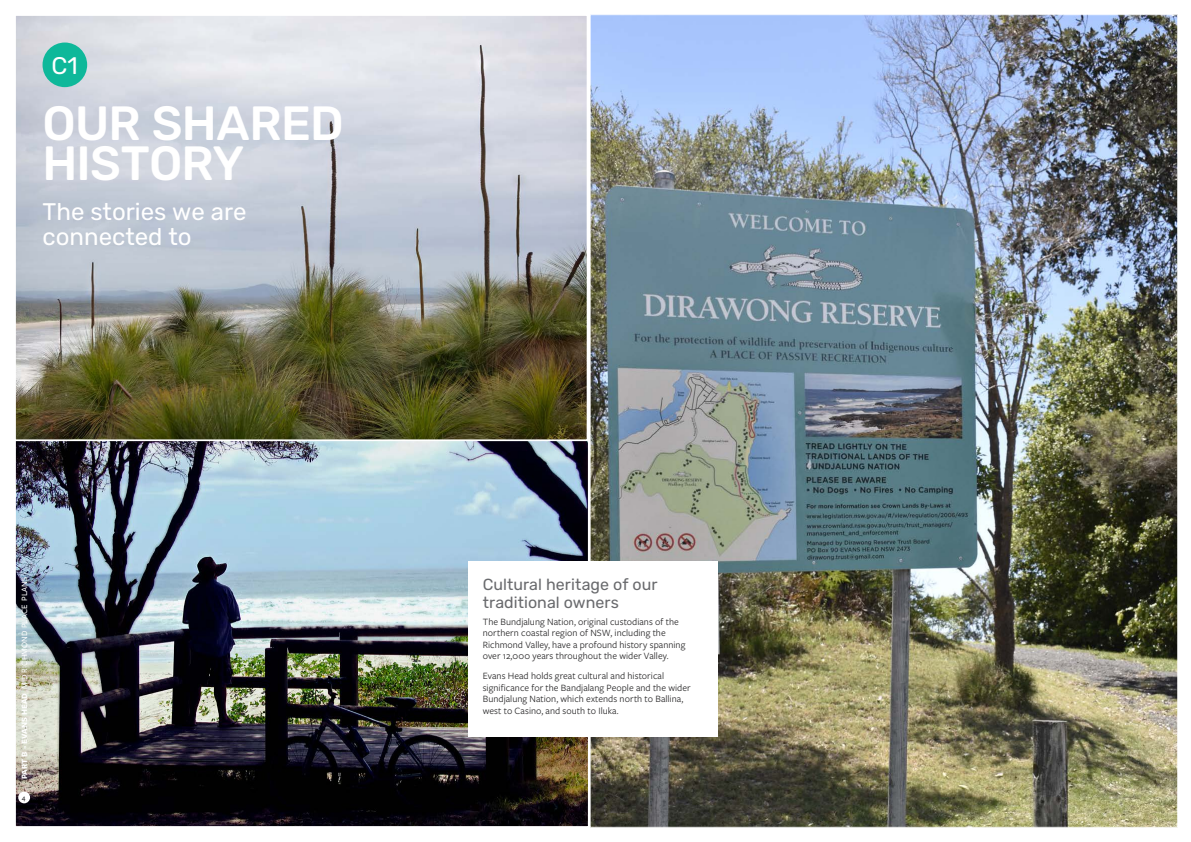
<style>
.page{position:relative;width:1191px;height:842px;background:#fff}
.page>*{position:absolute;margin:0;border:0;box-sizing:border-box;transform-origin:0 0}
.t1{font:500 48px/40px "Rubik";letter-spacing:-.015em;color:#fff}
.t2{font:24px/25px "Rubik";color:#fff}
.t3{font:16px/18px "Rubik";color:#696a6d}
.BODY{font:10px/11.5px "Freight Sans Pro";letter-spacing:.005em;color:#292829}
.t4{font:500 8.5px "Freight Sans Pro";letter-spacing:.015em;color:#fff}
.t5{font:500 7px "Freight Sans Pro";color:#292829}
.s1{font-weight:700}
</style>
<div class="page">
<img style="left:17px;top:441px;width:569px;height:384px">
<img style="left:17px;top:17px;width:568px;height:421px">
<div style="left:14px;top:14px;width:574px;height:427px;border:2px solid #fff"></div>
<div style="left:43px;top:43px;width:44px;height:44px;background:#0eb89a;border-radius:50%"></div>
<img style="left:591px;top:16px;width:585px;height:810px">
<div style="left:468px;top:561px;width:250px;height:175px;background:#fff"></div>
<div style="left:18px;top:791px;width:12px;height:12px;background:#fff;border-radius:50%"></div>
<h2 class="t2" style="left:51px;top:54px;width:28px">C1</h2>
<h1 class="t1" style="left:43px;top:105px;width:303px">OUR SHARED<br>HISTORY</h1>
<h2 class="t2" style="left:43px;top:200px;width:206px">The stories we are connected to</h2>
<p class="t4" style="left:19px;top:779px;width:204px;rotate:-90deg"><span class="s1">PART B - EVANS HEAD</span> MID RICHMOND PLACE PLANS</p>
<p class="t5" style="left:22px;top:793px;width:5px">4</p>
<h5 class="t3" style="left:483px;top:576px;width:176px">Cultural heritage of our traditional owners</h5>
<p class="BODY" style="left:483px;top:615px;width:204px">The Bundjalung Nation, original custodians of the northern coastal region of NSW, including the Richmond Valley, have a profound history spanning over 12,000 years throughout the wider Valley.</p>
<p class="BODY" style="left:483px;top:670px;width:209px">Evans Head holds great cultural and historical significance for the Bandjalang People and the wider Bundjalung Nation, which extends north to Ballina, west to Casino, and south to Iluka.</p>
</div>
